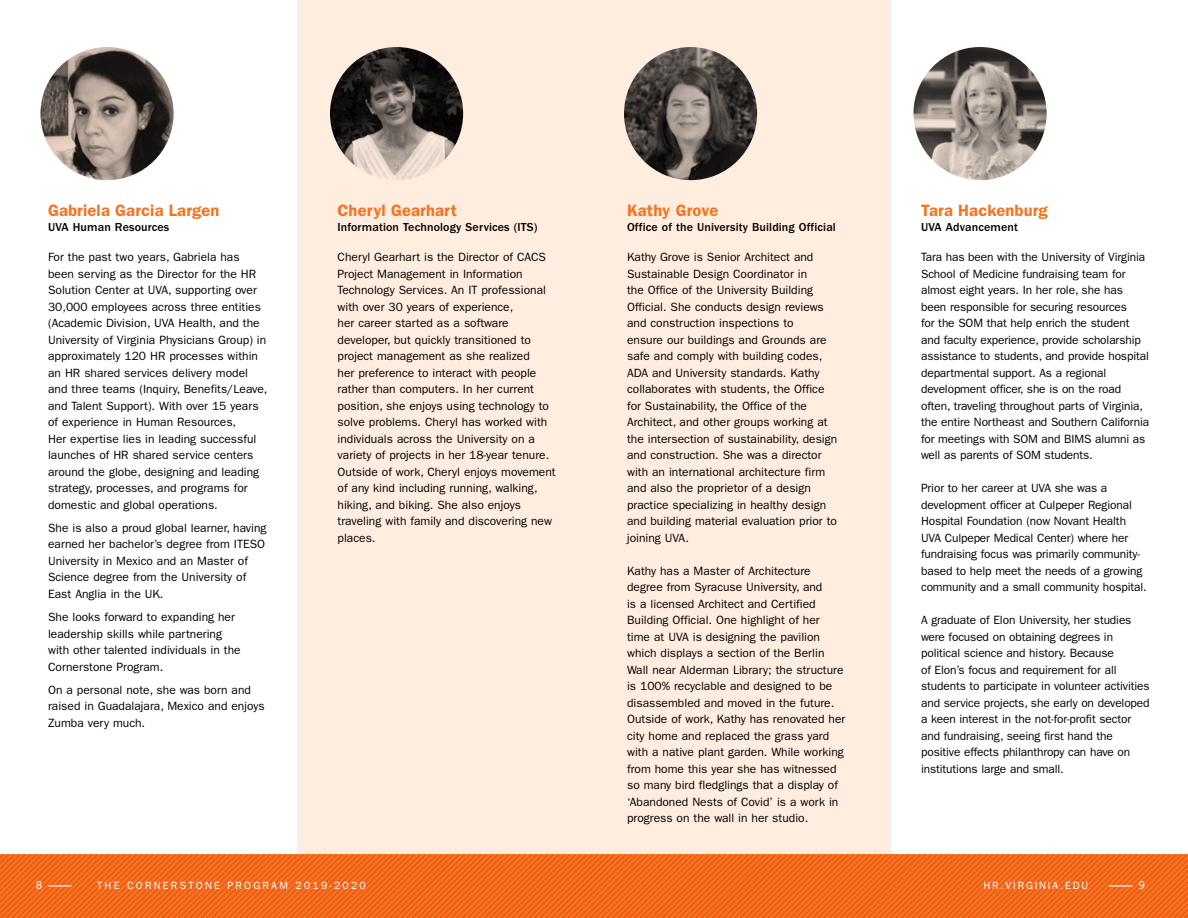
<style>
.page{position:relative;width:1188px;height:918px;background:#fff}
.page>*{position:absolute;margin:0;border:0;box-sizing:border-box;transform-origin:0 0}
.t1{font:600 16.5px "ITC Franklin Gothic Std";letter-spacing:.01em;color:#f47421}
.t2{font:12px/16.5px "ITC Franklin Gothic Std";color:#000}
.t3{font:500 12px "ITC Franklin Gothic Std";letter-spacing:.01em;color:#000}
.t4{font:500 12px "ITC Franklin Gothic Std";color:#fff}
.t5{font:10.5px "ITC Franklin Gothic Std";letter-spacing:.21em;color:#fff}
.t6{font:10.5px "ITC Franklin Gothic Std";letter-spacing:.17em;color:#fff}
.s1{font-family:"Myriad Pro";font-weight:400}
</style>
<div class="page">
<img style="left:40px;top:47px;width:134px;height:133px">
<div style="left:297px;top:0;width:594px;height:918px;background:#ffede0"></div>
<img style="left:330px;top:47px;width:133px;height:133px;border-radius:67px">
<img style="left:624px;top:47px;width:133px;height:133px;border-radius:67px">
<img style="left:914px;top:47px;width:133px;height:133px;border-radius:67px">
<svg style="left:0;top:855px;width:1188px;height:63px;background:#f1691b"></svg>
<h1 class="t1" style="left:48px;top:201px;width:173px">Gabriela Garcia Largen</h1>
<p class="t3" style="left:48px;top:220px;width:123px">UVA Human Resources</p>
<p class="t2" style="left:48px;top:249px;width:221px">For the past two years, Gabriela has been serving as the Director for the HR Solution Center at UVA, supporting over 30,000 employees across three entities (Academic Division, UVA Health, and the University of Virginia Physicians Group) in approximately 120 HR processes within an HR shared services delivery model and three teams (Inquiry, Benefits/Leave, and Talent Support). With over 15 years of experience in Human Resources,<br>Her expertise lies in leading successful launches of HR shared service centers around the globe, designing and leading strategy, processes, and programs for domestic and global operations.</p>
<p class="t2" style="left:48px;top:520px;width:220px">She is also a proud global learner, having earned her bachelor’s degree from ITESO University in Mexico and an Master of Science degree from the University of East Anglia in the UK.</p>
<p class="t2" style="left:48px;top:609px;width:194px">She looks forward to expanding her leadership skills while partnering with other talented individuals in the Cornerstone Program.</p>
<p class="t2" style="left:48px;top:682px;width:218px">On a personal note, she was born and raised in Guadalajara, Mexico and enjoys<br>Zumba very much.</p>
<h1 class="t1" style="left:338px;top:201px;width:121px">Cheryl Gearhart</h1>
<p class="t3" style="left:338px;top:220px;width:201px">Information Technology Services (ITS)</p>
<p class="t2" style="left:338px;top:249px;width:220px">Cheryl Gearhart is the Director of CACS Project Management in Information Technology Services. An IT professional with over 30 years of experience,<br>her career started as a software developer, but quickly transitioned to project management as she realized<br>her preference to interact with people rather than computers. In her current position, she enjoys using technology to solve problems. Cheryl has worked with individuals across the University on a variety of projects in her 18-year tenure.<br>Outside of work, Cheryl enjoys movement of any kind including running, walking, hiking, and biking. She also enjoys traveling with family and discovering new places.</p>
<h1 class="t1" style="left:627px;top:201px;width:93px">Kathy Grove</h1>
<p class="t3" style="left:627px;top:220px;width:210px">Office of the University Building Official</p>
<p class="t2" style="left:627px;top:249px;width:212px">Kathy Grove is Senior Architect and Sustainable Design Coordinator in<br>the Office of the University Building Official. She conducts design reviews and construction inspections to<br>ensure our buildings and Grounds are safe and comply with building codes, ADA and University standards. Kathy collaborates with students, the Office for Sustainability, the Office of the Architect, and other groups working at the intersection of sustainability, design and construction. She was a director with an international architecture firm and also the proprietor of a design practice specializing in healthy design and building material evaluation prior to joining UVA.</p>
<p class="t2" style="left:627px;top:562px;width:220px">Kathy has a Master of Architecture degree from Syracuse University, and<br>is a licensed Architect and Certified Building Official. One highlight of her time at UVA is designing the pavilion which displays a section of the Berlin Wall near Alderman Library; the structure is 100% recyclable and designed to be disassembled and moved in the future.<br>Outside of work, Kathy has renovated her city home and replaced the grass yard with a native plant garden. While working from home this year she has witnessed so many bird fledglings that a display of ‘Abandoned Nests of Covid’ is a work in progress on the wall in her studio.</p>
<h1 class="t1" style="left:921px;top:201px;width:128px">Tara Hackenburg</h1>
<p class="t3" style="left:921px;top:220px;width:98px">UVA Advancement</p>
<p class="t2" style="left:921px;top:249px;width:230px">Tara has been with the University of Virginia School of Medicine fundraising team for almost eight years. In her role, she has been responsible for securing resources<br>for the SOM that help enrich the student and faculty experience, provide scholarship assistance to students, and provide hospital departmental support. As a regional development officer, she is on the road often, traveling throughout parts of Virginia, the entire Northeast and Southern California for meetings with SOM and BIMS alumni as well as parents of SOM students.</p>
<p class="t2" style="left:921px;top:480px;width:227px">Prior to her career at UVA she was a development officer at Culpeper Regional Hospital Foundation (now Novant Health UVA Culpeper Medical Center) where her fundraising focus was primarily community&shy;based to help meet the needs of a growing community and a small community hospital.</p>
<p class="t2" style="left:921px;top:612px;width:230px">A graduate of Elon University, her studies were focused on obtaining degrees in political science and history. Because<br>of Elon’s focus and requirement for all students to participate in volunteer activities and service projects, she early on developed a keen interest in the not-for-profit sector and fundraising, seeing first hand the positive effects philanthropy can have on institutions large and small.</p>
<p class="t4" style="left:36px;top:879px;width:37px"><span class="s1">8</span> ——</p>
<p class="t5" style="left:97px;top:880px;width:270px">THE CORNERSTONE PROGRAM 2019-2020</p>
<p class="t6" style="left:984px;top:880px;width:106px">HR.VIRGINIA.EDU</p>
<p class="t4" style="left:1109px;top:878px;width:37px">—— <span class="s1">9</span></p>
</div>
